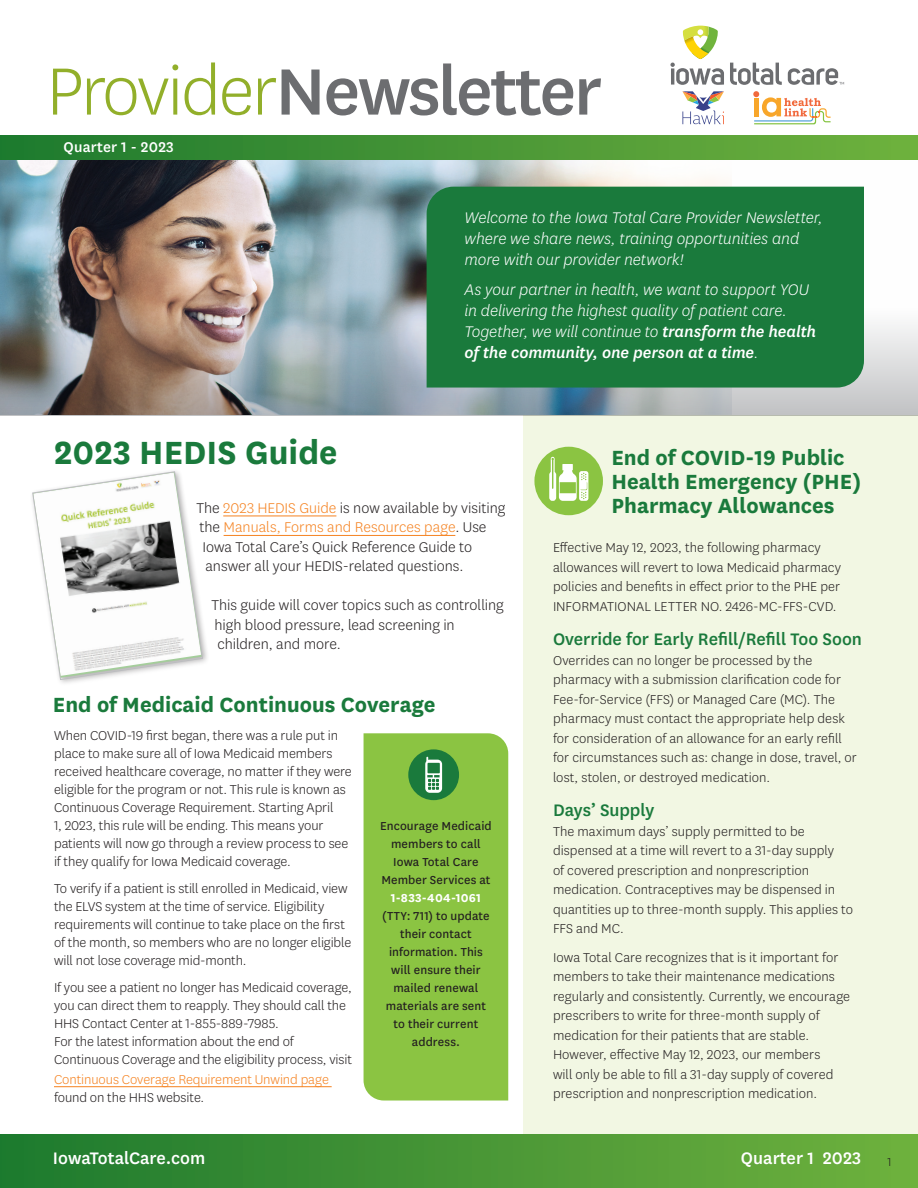
<style>
.page{position:relative;width:918px;height:1188px;background:#fff}
.page>*{position:absolute;margin:0;border:0;box-sizing:border-box;transform-origin:0 0}
.t1{font:500 76.5px "Centene Sans";letter-spacing:-.03em;color:#6c6d70}
.t2{font:700 37.5px "Centene Sans";color:#1a7a3c}
.t3{font:700 24px/24px "Centene Sans";color:#1a7a3c}
.t4{font:500 19.5px "Centene Sans";letter-spacing:-.005em;color:#1a7a3c}
.t5{font:500 19.5px "Centene Sans";color:#fff}
.t6{font:italic 300 18px/21px "Centene Sans";letter-spacing:-.01em;color:#fff}
.t7{font:300 16.5px/19.5px "Centene Sans";color:#231f20}
.t8{font:300 16.5px "Centene Sans";color:#f58220}
.t9{font:500 16.5px "Centene Sans";letter-spacing:.01em;color:#fff}
.t10{font:300 15px/19.5px "Centene Sans";color:#231f20}
.t11{font:300 15px/18px "Centene Sans";letter-spacing:-.005em;color:#f58220}
.t12{font:13.5px/18px "Centene Sans";letter-spacing:.01em;color:#231f20;text-align:center}
.t13{font:300 13.5px "Centene Sans";color:#231f20}
.s1{font-weight:300;font-size:78px;color:#92af2a}
.s2{font-weight:500}
.s3{color:#f58220}
.s4{color:#231f20}
.s5{font-weight:700;color:#fff}
</style>
<div class="page">
<div style="left:364px;top:733px;width:144px;height:368px;background:#8bc442"></div>
<div style="left:523px;top:416px;width:395px;height:718px;background:#f2f7e3"></div>
<div style="left:0;top:1134px;width:918px;height:54px;background:linear-gradient(to right,#1d792e,#70b13d)"></div>
<svg style="left:730px;top:63px;width:52px;height:22px"></svg>
<svg style="left:670px;top:26px;width:54px;height:59px"></svg>
<svg style="left:788px;top:68px;width:56px;height:17px"></svg>
<svg style="left:682px;top:91px;width:42px;height:33px"></svg>
<svg style="left:753px;top:91px;width:78px;height:33px"></svg>
<div style="left:0;top:136px;width:918px;height:23px;background:linear-gradient(to right,#1d792e,#70b13d)"></div>
<img style="left:2px;top:158px;width:913px;height:256px">
<hr style="left:223px;top:516px;width:113px;height:1px;background:#f58220">
<hr style="left:224px;top:535px;width:231px;height:1px;background:#f58220">
<svg style="left:32px;top:471px;width:171px;height:209px"></svg>
<hr style="left:54px;top:1086px;width:278px;height:1px;background:#f58220">
<div style="left:408px;top:749px;width:51px;height:51px;background:#1a7a3c;border-radius:50%"></div>
<svg style="left:425px;top:757px;width:17px;height:36px"></svg>
<div style="left:534px;top:447px;width:69px;height:68px;background:#8bc442;border-radius:50%"></div>
<svg style="left:549px;top:457px;width:39px;height:44px"></svg>
<h1 class="t1" style="left:46px;top:39px;width:557px"><span class="s1">Provider</span>Newsletter</h1>
<p class="t9" style="left:64px;top:136px;width:112px">Quarter 1 - 2023</p>
<p class="t6" style="left:465px;top:207px;width:359px">Welcome to the Iowa Total Care Provider Newsletter, where we share news, training opportunities and more with our provider network!</p>
<p class="t6" style="left:465px;top:279px;width:353px">As your partner in health, we want to support YOU in delivering the highest quality of patient care.<br>Together, we will continue to <span class="s2">transform the health of the community, one person at a time</span>.</p>
<h2 class="t2" style="left:54px;top:426px;width:285px">2023 HEDIS Guide</h2>
<p class="t7" style="left:196px;top:498px;width:311px">The <span class="s3">2023 HEDIS Guide</span> is now available by visiting</p>
<p class="t8" style="left:199px;top:517px;width:289px"><span class="s4">the</span> Manuals, Forms and Resources page<span class="s4">. Use</span></p>
<p class="t7" style="left:202px;top:537px;width:271px">Iowa Total Care’s Quick Reference Guide to</p>
<p class="t7" style="left:205px;top:556px;width:260px">answer all your HEDIS-related questions.</p>
<p class="t7" style="left:211px;top:595px;width:294px">This guide will cover topics such as controlling high blood pressure, lead screening in children, and more.</p>
<h3 class="t3" style="left:53px;top:691px;width:384px">End of Medicaid Continuous Coverage</h3>
<p class="t10" style="left:54px;top:726px;width:299px;line-height:18px">When COVID-19 first began, there was a rule put in place to make sure all of Iowa Medicaid members received healthcare coverage, no matter if they were eligible for the program or not. This rule is known as Continuous Coverage Requirement. Starting April<br>1, 2023, this rule will be ending. This means your patients will now go through a review process to see if they qualify for Iowa Medicaid coverage.</p>
<p class="t10" style="left:54px;top:879px;width:299px;line-height:18px">To verify if a patient is still enrolled in Medicaid, view the ELVS system at the time of service. Eligibility requirements will continue to take place on the first of the month, so members who are no longer eligible will not lose coverage mid-month.</p>
<p class="t10" style="left:54px;top:978px;width:300px;line-height:18px">If you see a patient no longer has Medicaid coverage, you can direct them to reapply. They should call the HHS Contact Center at 1-855-889-7985.<br>For the latest information about the end of Continuous Coverage and the eligibility process, visit</p>
<p class="t11" style="left:54px;top:1070px;width:276px">Continuous Coverage Requirement Unwind page <span class="s4">found on the HHS website.</span></p>
<p class="t12" style="left:380px;top:817px;width:113px">Encourage Medicaid members to call<br>Iowa Total Care<br>Member Services at<br><span class="s5">1-833-404-1061 </span>(TTY: 711) to update their contact information. This will ensure their mailed renewal materials are sent to their current address.</p>
<h3 class="t3" style="left:611px;top:444px;width:251px">End of COVID-19 Public<br>Health Emergency (PHE)<br>Pharmacy Allowances</h3>
<p class="t10" style="left:553px;top:537px;width:290px">Effective May 12, 2023, the following pharmacy allowances will revert to Iowa Medicaid pharmacy policies and benefits in effect prior to the PHE per INFORMATIONAL LETTER NO. 2426-MC-FFS-CVD.</p>
<h4 class="t4" style="left:553px;top:626px;width:310px">Override for Early Refill/Refill Too Soon</h4>
<p class="t10" style="left:553px;top:650px;width:305px">Overrides can no longer be processed by the pharmacy with a submission clarification code for Fee-for-Service (FFS) or Managed Care (MC). The pharmacy must contact the appropriate help desk for consideration of an allowance for an early refill for circumstances such as: change in dose, travel, or lost, stolen, or destroyed medication.</p>
<h4 class="t4" style="left:553px;top:797px;width:103px">Days’ Supply</h4>
<p class="t10" style="left:553px;top:821px;width:302px">The maximum days’ supply permitted to be dispensed at a time will revert to a 31-day supply<br>of covered prescription and nonprescription medication. Contraceptives may be dispensed in quantities up to three-month supply. This applies to FFS and MC.</p>
<p class="t10" style="left:553px;top:947px;width:299px">Iowa Total Care recognizes that is it important for members to take their maintenance medications regularly and consistently. Currently, we encourage prescribers to write for three-month supply of medication for their patients that are stable.<br>However, effective May 12, 2023, our members<br>will only be able to fill a 31-day supply of covered prescription and nonprescription medication.</p>
<h3 class="t5" style="left:53px;top:1145px;width:154px">IowaTotalCare.com</h3>
<h3 class="t5" style="left:741px;top:1145px;width:122px">Quarter 1 2023</h3>
<p class="t13" style="left:887px;top:1154px;width:6px">1</p>
</div>
